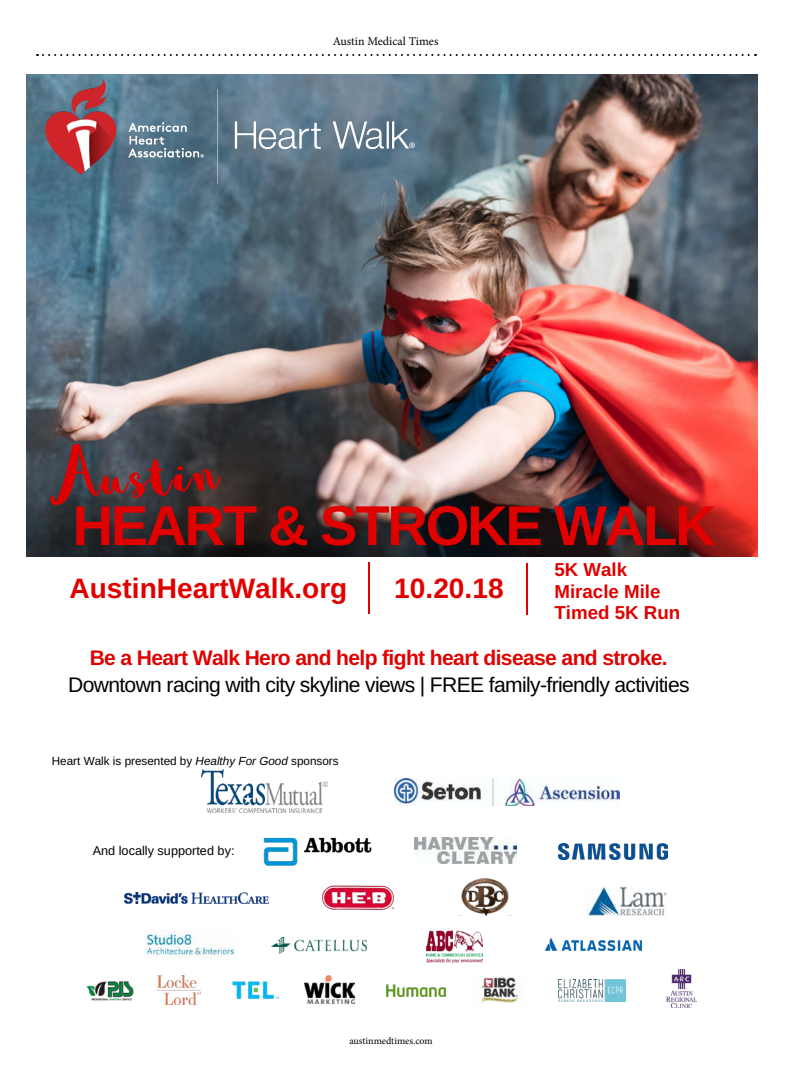
<style>
.page{position:relative;width:792px;height:1080px;background:#fff}
.page>*{position:absolute;margin:0;border:0;box-sizing:border-box;transform-origin:0 0}
.t1{font:74.9px "Sophia";color:#e00000}
.t2{font:700 56.2px "Arimo";letter-spacing:-.04em;color:#e00000}
.t3{font:700 28.1px "Arimo";color:#e00000}
.t4{font:21.1px "Arimo";letter-spacing:-.03em;color:#000}
.t5{font:700 21.1px "Arimo";letter-spacing:-.03em;color:#e00000}
.t6{font:700 18.7px/21.3px "Arimo";color:#e00000}
.t7{font:12.7px "Arimo";color:#000}
.t8{font:12px "Minion Pro";color:#000}
.t9{font:11.7px "Arimo";color:#000}
.t10{font:10px "Minion Pro";color:#000}
.s1{font-style:italic}
</style>
<div class="page">
<svg style="left:37px;top:54px;width:719px;height:2px"></svg>
<img style="left:27px;top:75px;width:731px;height:496px">
<svg style="left:368px;top:563px;width:2px;height:8px"></svg>
<svg style="left:368px;top:605px;width:2px;height:9px"></svg>
<hr style="left:368px;top:571px;width:2px;height:34px;background:#e00000">
<hr style="left:526px;top:572px;width:1px;height:34px;background:#e00000">
<img style="left:395px;top:779px;width:224px;height:26px">
<img style="left:201px;top:770px;width:127px;height:42px">
<img style="left:263px;top:837px;width:109px;height:29px">
<img style="left:559px;top:843px;width:108px;height:16px">
<img style="left:322px;top:885px;width:73px;height:25px">
<img style="left:124px;top:893px;width:145px;height:11px">
<img style="left:144px;top:930px;width:91px;height:30px">
<img style="left:427px;top:930px;width:55px;height:32px">
<img style="left:271px;top:937px;width:95px;height:17px">
<img style="left:545px;top:939px;width:96px;height:12px">
<img style="left:386px;top:984px;width:60px;height:13px">
<img style="left:86px;top:981px;width:48px;height:20px">
<img style="left:158px;top:976px;width:42px;height:28px">
<img style="left:305px;top:976px;width:49px;height:27px">
<img style="left:414px;top:837px;width:102px;height:26px">
<img style="left:588px;top:887px;width:79px;height:28px">
<img style="left:232px;top:981px;width:47px;height:18px">
<img style="left:481px;top:977px;width:37px;height:26px">
<img style="left:559px;top:980px;width:67px;height:21px">
<img style="left:666px;top:970px;width:31px;height:38px">
<img style="left:459px;top:879px;width:57px;height:37px">
<img style="left:45px;top:79px;width:369px;height:104px">
<p class="t8" style="left:333px;top:33px;width:107px">Austin Medical Times</p>
<h1 class="t1" style="left:47px;top:434px;width:174px;rotate:-3deg">Austin</h1>
<h2 class="t2" style="left:73px;top:495px;width:645px">HEART &amp; STROKE WALK</h2>
<h3 class="t3" style="left:70px;top:573px;width:279px">AustinHeartWalk.org</h3>
<h3 class="t3" style="left:394px;top:573px;width:111px">10.20.18</h3>
<p class="t6" style="left:554px;top:559px;width:127px">5K Walk<br>Miracle Mile<br>Timed 5K Run</p>
<p class="t5" style="left:90px;top:646px;width:580px">Be a Heart Walk Hero and help fight heart disease and stroke.</p>
<p class="t4" style="left:68px;top:674px;width:623px">Downtown racing with city skyline views | FREE family-friendly activities</p>
<p class="t9" style="left:52px;top:755px;width:288px">Heart Walk is presented by <span class="s1">Healthy For Good</span> sponsors</p>
<p class="t7" style="left:93px;top:844px;width:143px">And locally supported by:</p>
<p class="t10" style="left:349px;top:1034px;width:85px">austinmedtimes.com</p>
</div>
